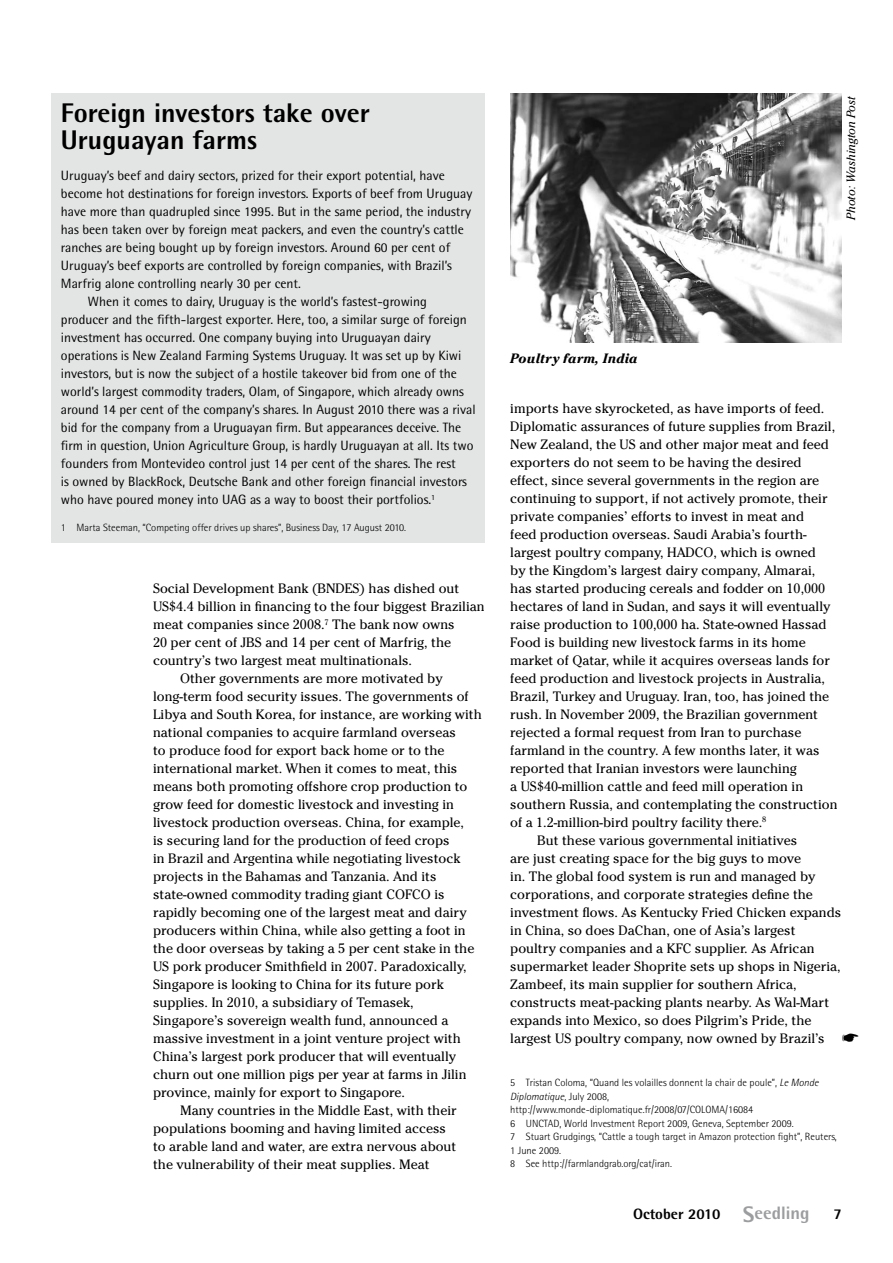
<style>
.page{position:relative;width:893px;height:1263px;background:#fff}
.page>*{position:absolute;margin:0;border:0;box-sizing:border-box;transform-origin:0 0}
.t1{font:800 27px/27px "AT Rotis Semi Sans";color:#000}
.t2{font:800 15px "AT Rotis Semi Sans";color:#000}
.t3{font:13.5px "Cheltenham";color:#000}
.t4{font:13.5px "AT Rotis Semi Sans";color:#000}
.t5{font:italic 700 13.5px "Cheltenham";color:#000}
.t6{font:italic 12px "Cheltenham";color:#000}
.t7{font:300 10.5px/13.5px "AT Rotis Semi Sans";color:#000}
.s1{font-style:italic}
.s2{font-size:22.5px;color:#9c9d9f}
.s3{font-size:18px;color:#9c9d9f}
</style>
<div class="page">
<div style="left:51px;top:94px;width:434px;height:449px;background:#e3e4e4"></div>
<img style="left:510px;top:94px;width:332px;height:248px">
<h1 class="t1" style="left:61px;top:99px;width:310px">Foreign investors take over<br>Uruguayan farms</h1>
<p class="t4" style="left:61px;top:168px;width:385px">Uruguay’s beef and dairy sectors, prized for their export potential, have</p>
<p class="t4" style="left:61px;top:186px;width:413px">become hot destinations for foreign investors. Exports of beef from Uruguay</p>
<p class="t4" style="left:61px;top:204px;width:412px">have more than quadrupled since 1995. But in the same period, the industry</p>
<p class="t4" style="left:61px;top:222px;width:404px">has been taken over by foreign meat packers, and even the country’s cattle</p>
<p class="t4" style="left:61px;top:240px;width:391px">ranches are being bought up by foreign investors. Around 60 per cent of</p>
<p class="t4" style="left:61px;top:258px;width:393px">Uruguay’s beef exports are controlled by foreign companies, with Brazil’s</p>
<p class="t4" style="left:61px;top:276px;width:241px">Marfrig alone controlling nearly 30 per cent.</p>
<p class="t4" style="left:88px;top:294px;width:341px">When it comes to dairy, Uruguay is the world’s fastest-growing</p>
<p class="t4" style="left:61px;top:312px;width:407px">producer and the fifth-largest exporter. Here, too, a similar surge of foreign</p>
<p class="t4" style="left:61px;top:330px;width:371px">investment has occurred. One company buying into Uruguayan dairy</p>
<p class="t4" style="left:61px;top:348px;width:402px">operations is New Zealand Farming Systems Uruguay. It was set up by Kiwi</p>
<p class="t4" style="left:61px;top:366px;width:397px">investors, but is now the subject of a hostile takeover bid from one of the</p>
<p class="t4" style="left:61px;top:384px;width:404px">world’s largest commodity traders, Olam, of Singapore, which already owns</p>
<p class="t4" style="left:61px;top:402px;width:416px">around 14 per cent of the company’s shares. In August 2010 there was a rival</p>
<p class="t4" style="left:61px;top:420px;width:402px">bid for the company from a Uruguayan firm. But appearances deceive. The</p>
<p class="t4" style="left:61px;top:438px;width:414px">firm in question, Union Agriculture Group, is hardly Uruguayan at all. Its two</p>
<p class="t4" style="left:61px;top:456px;width:396px">founders from Montevideo control just 14 per cent of the shares. The rest</p>
<p class="t4" style="left:61px;top:474px;width:408px">is owned by BlackRock, Deutsche Bank and other foreign financial investors</p>
<p class="t4" style="left:61px;top:492px;width:376px">who have poured money into UAG as a way to boost their portfolios.<sup>1</sup></p>
<p class="t7" style="left:61px;top:521px;width:347px">1 Marta Steeman, “Competing offer drives up shares”, Business Day, 17 August 2010.</p>
<p class="t3" style="left:153px;top:580px;width:308px">Social Development Bank (BNDES) has dished out</p>
<p class="t3" style="left:153px;top:598px;width:333px">US$4.4 billion in financing to the four biggest Brazilian</p>
<p class="t3" style="left:153px;top:616px;width:303px">meat companies since 2008.<sup>7</sup> The bank now owns</p>
<p class="t3" style="left:153px;top:634px;width:300px">20 per cent of JBS and 14 per cent of Marfrig, the</p>
<p class="t3" style="left:153px;top:652px;width:260px">country’s two largest meat multinationals.</p>
<p class="t3" style="left:180px;top:670px;width:264px">Other governments are more motivated by</p>
<p class="t3" style="left:153px;top:688px;width:317px">long-term food security issues. The governments of</p>
<p class="t3" style="left:153px;top:706px;width:330px">Libya and South Korea, for instance, are working with</p>
<p class="t3" style="left:153px;top:724px;width:304px">national companies to acquire farmland overseas</p>
<p class="t3" style="left:153px;top:742px;width:293px">to produce food for export back home or to the</p>
<p class="t3" style="left:153px;top:760px;width:306px">international market. When it comes to meat, this</p>
<p class="t3" style="left:153px;top:778px;width:316px">means both promoting offshore crop production to</p>
<p class="t3" style="left:153px;top:796px;width:302px">grow feed for domestic livestock and investing in</p>
<p class="t3" style="left:153px;top:814px;width:312px">livestock production overseas. China, for example,</p>
<p class="t3" style="left:153px;top:832px;width:298px">is securing land for the production of feed crops</p>
<p class="t3" style="left:153px;top:850px;width:309px">in Brazil and Argentina while negotiating livestock</p>
<p class="t3" style="left:153px;top:868px;width:285px">projects in the Bahamas and Tanzania. And its</p>
<p class="t3" style="left:153px;top:886px;width:293px">state-owned commodity trading giant COFCO is</p>
<p class="t3" style="left:153px;top:904px;width:315px">rapidly becoming one of the largest meat and dairy</p>
<p class="t3" style="left:153px;top:922px;width:314px">producers within China, while also getting a foot in</p>
<p class="t3" style="left:153px;top:940px;width:323px">the door overseas by taking a 5 per cent stake in the</p>
<p class="t3" style="left:153px;top:958px;width:315px">US pork producer Smithfield in 2007. Paradoxically,</p>
<p class="t3" style="left:153px;top:976px;width:292px">Singapore is looking to China for its future pork</p>
<p class="t3" style="left:153px;top:994px;width:262px">supplies. In 2010, a subsidiary of Temasek,</p>
<p class="t3" style="left:153px;top:1012px;width:297px">Singapore’s sovereign wealth fund, announced a</p>
<p class="t3" style="left:153px;top:1030px;width:309px">massive investment in a joint venture project with</p>
<p class="t3" style="left:153px;top:1048px;width:305px">China’s largest pork producer that will eventually</p>
<p class="t3" style="left:153px;top:1066px;width:315px">churn out one million pigs per year at farms in Jilin</p>
<p class="t3" style="left:153px;top:1084px;width:254px">province, mainly for export to Singapore.</p>
<p class="t3" style="left:180px;top:1102px;width:278px">Many countries in the Middle East, with their</p>
<p class="t3" style="left:153px;top:1120px;width:294px">populations booming and having limited access</p>
<p class="t3" style="left:153px;top:1138px;width:305px">to arable land and water, are extra nervous about</p>
<p class="t3" style="left:153px;top:1156px;width:278px">the vulnerability of their meat supplies. Meat</p>
<p class="t5" style="left:510px;top:350px;width:129px">Poultry farm, India</p>
<p class="t6" style="left:844px;top:220px;width:125px;rotate:-90deg">Photo: Washington Post</p>
<p class="t3" style="left:510px;top:400px;width:316px">imports have skyrocketed, as have imports of feed.</p>
<p class="t3" style="left:510px;top:418px;width:326px">Diplomatic assurances of future supplies from Brazil,</p>
<p class="t3" style="left:510px;top:436px;width:320px">New Zealand, the US and other major meat and feed</p>
<p class="t3" style="left:510px;top:454px;width:293px">exporters do not seem to be having the desired</p>
<p class="t3" style="left:510px;top:472px;width:310px">effect, since several governments in the region are</p>
<p class="t3" style="left:510px;top:490px;width:319px">continuing to support, if not actively promote, their</p>
<p class="t3" style="left:510px;top:508px;width:295px">private companies’ efforts to invest in meat and</p>
<p class="t3" style="left:510px;top:526px;width:298px">feed production overseas. Saudi Arabia’s fourth-</p>
<p class="t3" style="left:510px;top:544px;width:307px">largest poultry company, HADCO, which is owned</p>
<p class="t3" style="left:510px;top:562px;width:307px">by the Kingdom’s largest dairy company, Almarai,</p>
<p class="t3" style="left:510px;top:580px;width:316px">has started producing cereals and fodder on 10,000</p>
<p class="t3" style="left:510px;top:598px;width:322px">hectares of land in Sudan, and says it will eventually</p>
<p class="t3" style="left:510px;top:616px;width:318px">raise production to 100,000 ha. State-owned Hassad</p>
<p class="t3" style="left:510px;top:634px;width:297px">Food is building new livestock farms in its home</p>
<p class="t3" style="left:510px;top:652px;width:321px">market of Qatar, while it acquires overseas lands for</p>
<p class="t3" style="left:510px;top:670px;width:316px">feed production and livestock projects in Australia,</p>
<p class="t3" style="left:510px;top:688px;width:321px">Brazil, Turkey and Uruguay. Iran, too, has joined the</p>
<p class="t3" style="left:510px;top:706px;width:309px">rush. In November 2009, the Brazilian government</p>
<p class="t3" style="left:510px;top:724px;width:293px">rejected a formal request from Iran to purchase</p>
<p class="t3" style="left:510px;top:742px;width:311px">farmland in the country. A few months later, it was</p>
<p class="t3" style="left:510px;top:760px;width:288px">reported that Iranian investors were launching</p>
<p class="t3" style="left:510px;top:778px;width:294px">a US$40-million cattle and feed mill operation in</p>
<p class="t3" style="left:510px;top:796px;width:329px">southern Russia, and contemplating the construction</p>
<p class="t3" style="left:510px;top:814px;width:258px">of a 1.2-million-bird poultry facility there.<sup>8</sup></p>
<p class="t3" style="left:537px;top:832px;width:261px">But these various governmental initiatives</p>
<p class="t3" style="left:510px;top:850px;width:292px">are just creating space for the big guys to move</p>
<p class="t3" style="left:510px;top:868px;width:307px">in. The global food system is run and managed by</p>
<p class="t3" style="left:510px;top:886px;width:304px">corporations, and corporate strategies define the</p>
<p class="t3" style="left:510px;top:904px;width:333px">investment flows. As Kentucky Fried Chicken expands</p>
<p class="t3" style="left:510px;top:922px;width:287px">in China, so does DaChan, one of Asia’s largest</p>
<p class="t3" style="left:510px;top:940px;width:306px">poultry companies and a KFC supplier. As African</p>
<p class="t3" style="left:510px;top:958px;width:332px">supermarket leader Shoprite sets up shops in Nigeria,</p>
<p class="t3" style="left:510px;top:976px;width:288px">Zambeef, its main supplier for southern Africa,</p>
<p class="t3" style="left:510px;top:994px;width:321px">constructs meat-packing plants nearby. As Wal-Mart</p>
<p class="t3" style="left:510px;top:1012px;width:303px">expands into Mexico, so does Pilgrim’s Pride, the</p>
<p class="t3" style="left:510px;top:1030px;width:350px">largest US poultry company, now owned by Brazil’s ☛</p>
<p class="t7" style="left:510px;top:1076px;width:328px">5 Tristan Coloma, “Quand les volailles donnent la chair de poule”, <span class="s1">Le Monde Diplomatique</span>, July 2008, http://www.monde-diplomatique.fr/2008/07/COLOMA/16084<br>6 UNCTAD, World Investment Report 2009, Geneva, September 2009.<br>7 Stuart Grudgings, “Cattle a tough target in Amazon protection fight”, Reuters, 1 June 2009.<br>8 See http://farmlandgrab.org/cat/iran.</p>
<p class="t2" style="left:633px;top:1204px;width:178px">October 2010 <span class="s2">S</span><span class="s3">eedling</span></p>
</div>
